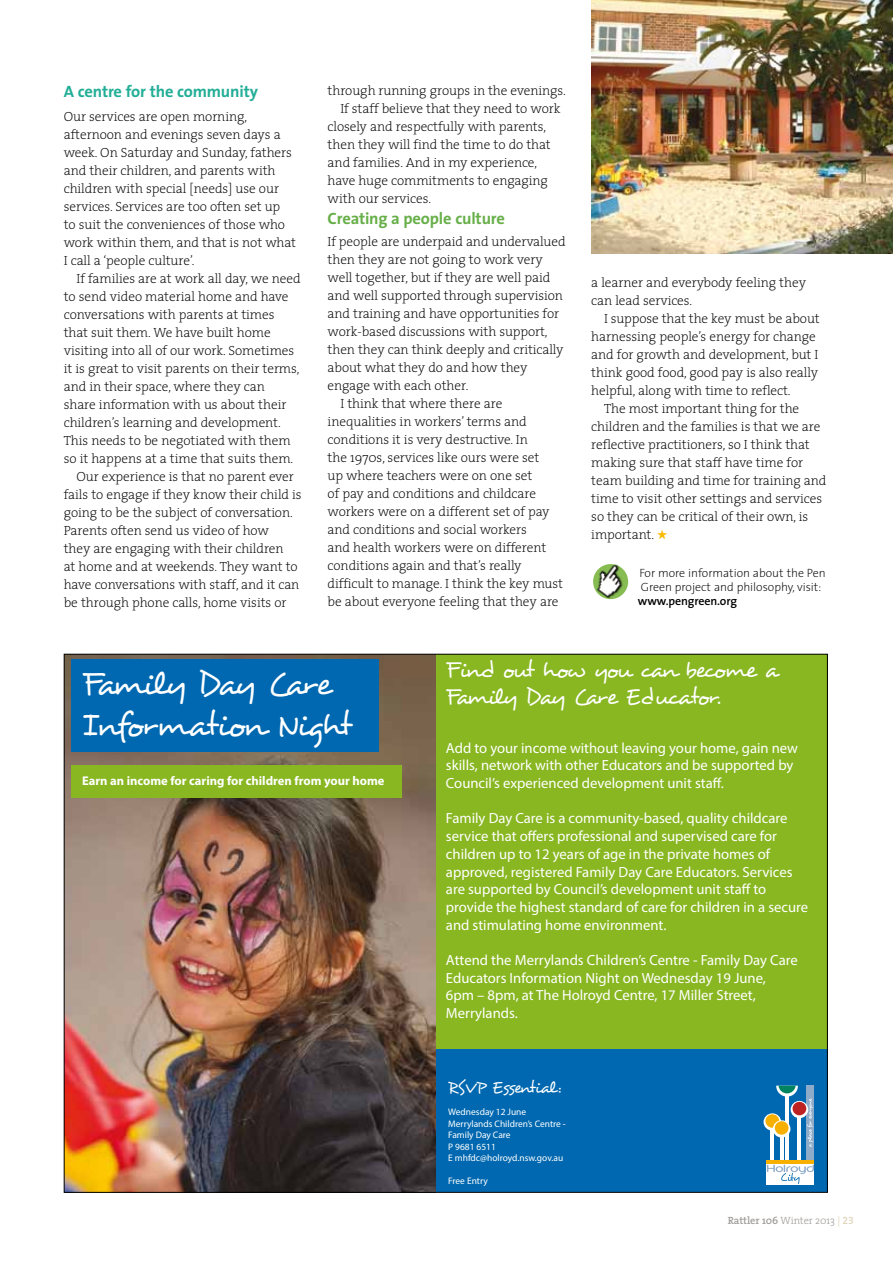
<style>
.page{position:relative;width:893px;height:1263px;background:#fff}
.page>*{position:absolute;margin:0;border:0;box-sizing:border-box;transform-origin:0 0}
.t1{font:33.75px/40.5px "Desyrel";letter-spacing:-.09em;color:#fff}
.t2{font:23.1px/27.8px "Desyrel";letter-spacing:-.11em;color:#fff}
.t3{font:16.8px "Desyrel";letter-spacing:-.06em;color:#fff}
.t4{font:700 16.5px "The Sans";letter-spacing:-.01em;color:#22ae97}
.t5{font:700 16.5px "The Sans";letter-spacing:-.01em;color:#67af49}
.t6{font:14.7px/17.7px "Myriad Pro";color:#fff}
.t7{font:200 13.35px/18px "The Serif";letter-spacing:-.005em;color:#000}
.t8{font:700 12.6px "Myriad Pro";color:#fff}
.t9{font:200 12px/14.2px "The Sans";color:#000}
.t10{font:600 12px "The Sans";letter-spacing:-.01em;color:#000}
.t11{font:600 10.5px "The Serif";letter-spacing:-.01em;color:#9f9d9a}
.t12{font:9.45px/11.4px "Myriad Pro";color:#fff}
.s1{color:#fabb00}
.s2{font-weight:300}
.s3{font-weight:300;color:#e1d6bd}
.s4{font-family:"The Serif Semi Bold Expert";font-weight:400;color:#e1d6bd}
</style>
<div class="page">
<img style="left:66px;top:656px;width:370px;height:535px">
<div style="left:72px;top:659px;width:307px;height:93px;background:#0068b0"></div>
<div style="left:72px;top:765px;width:330px;height:33px;background:#89b722"></div>
<div style="left:436px;top:1048px;width:391px;height:144px;background:#0068b0"></div>
<div style="left:767px;top:1163px;width:47px;height:22px;background:#fff"></div>
<div style="left:802px;top:1086px;width:12px;height:74px;background:#8eacca"></div>
<div style="left:767px;top:1086px;width:39px;height:74px;background:#0068b0"></div>
<hr style="left:785px;top:1095px;width:4px;height:66px;background:#fff">
<svg style="left:776px;top:1086px;width:22px;height:10px"></svg>
<hr style="left:770px;top:1130px;width:4px;height:31px;background:#fff">
<svg style="left:763px;top:1113px;width:18px;height:17px"></svg>
<div style="left:765px;top:1114px;width:14px;height:14px;background:#f8b000;border-radius:50%"></div>
<hr style="left:798px;top:1116px;width:3px;height:45px;background:#fff">
<svg style="left:791px;top:1101px;width:17px;height:17px"></svg>
<div style="left:793px;top:1102px;width:13px;height:13px;background:#bd2121;border-radius:50%"></div>
<hr style="left:780px;top:1137px;width:3px;height:24px;background:#fff">
<svg style="left:773px;top:1120px;width:17px;height:17px"></svg>
<div style="left:775px;top:1121px;width:13px;height:14px;background:#f8b000;border-radius:50%"></div>
<svg style="left:807px;top:1098px;width:6px;height:49px"></svg>
<svg style="left:767px;top:1165px;width:47px;height:19px"></svg>
<hr style="left:767px;top:1160px;width:47px;height:3px;background:#f8b000">
<div style="left:436px;top:654px;width:391px;height:394px;background:#89b722"></div>
<img style="left:593px;top:564px;width:35px;height:34px">
<img style="left:591px;top:0;width:302px;height:253px">
<p class="t4" style="left:64px;top:78px;width:196px">A centre for the community</p>
<p class="t7" style="left:64px;top:107px;width:234px">Our services are open morning, afternoon and evenings seven days a week. On Saturday and Sunday, fathers and their children, and parents with children with special [needs] use our services. Services are too often set up<br>to suit the conveniences of those who work within them, and that is not what I call a ‘people culture’.</p>
<p class="t7" style="left:77px;top:269px;width:226px">If families are at work all day, we need</p>
<p class="t7" style="left:64px;top:287px;width:226px">to send video material home and have</p>
<p class="t7" style="left:64px;top:305px;width:212px">conversations with parents at times</p>
<p class="t7" style="left:64px;top:323px;width:209px">that suit them. We have built home</p>
<p class="t7" style="left:64px;top:341px;width:232px">visiting into all of our work. Sometimes</p>
<p class="t7" style="left:64px;top:359px;width:237px">it is great to visit parents on their terms,</p>
<p class="t7" style="left:64px;top:377px;width:203px">and in their space, where they can</p>
<p class="t7" style="left:64px;top:395px;width:224px">share information with us about their</p>
<p class="t7" style="left:64px;top:413px;width:218px">children’s learning and development.</p>
<p class="t7" style="left:64px;top:431px;width:228px">This needs to be negotiated with them</p>
<p class="t7" style="left:64px;top:449px;width:231px">so it happens at a time that suits them.</p>
<p class="t7" style="left:77px;top:467px;width:219px">Our experience is that no parent ever</p>
<p class="t7" style="left:64px;top:485px;width:239px">fails to engage if they know their child is</p>
<p class="t7" style="left:64px;top:503px;width:230px">going to be the subject of conversation.</p>
<p class="t7" style="left:64px;top:521px;width:207px">Parents often send us video of how</p>
<p class="t7" style="left:64px;top:539px;width:221px">they are engaging with their children</p>
<p class="t7" style="left:64px;top:557px;width:236px">at home and at weekends. They want to</p>
<p class="t7" style="left:64px;top:575px;width:237px">have conversations with staff, and it can</p>
<p class="t7" style="left:64px;top:593px;width:224px">be through phone calls, home visits or</p>
<p class="t7" style="left:328px;top:81px;width:240px">through running groups in the evenings.</p>
<p class="t7" style="left:340px;top:99px;width:222px">If staff believe that they need to work</p>
<p class="t7" style="left:328px;top:117px;width:220px">closely and respectfully with parents,</p>
<p class="t7" style="left:328px;top:135px;width:225px">then they will find the time to do that</p>
<p class="t7" style="left:328px;top:153px;width:211px">and families. And in my experience,</p>
<p class="t7" style="left:328px;top:171px;width:222px">have huge commitments to engaging</p>
<p class="t7" style="left:328px;top:189px;width:105px">with our services.</p>
<p class="t5" style="left:328px;top:204px;width:179px">Creating a people culture</p>
<p class="t7" style="left:328px;top:232px;width:239px">If people are underpaid and undervalued</p>
<p class="t7" style="left:328px;top:250px;width:217px">then they are not going to work very</p>
<p class="t7" style="left:328px;top:268px;width:224px">well together, but if they are well paid</p>
<p class="t7" style="left:328px;top:286px;width:237px">and well supported through supervision</p>
<p class="t7" style="left:328px;top:304px;width:233px">and training and have opportunities for</p>
<p class="t7" style="left:328px;top:322px;width:221px">work-based discussions with support,</p>
<p class="t7" style="left:328px;top:340px;width:237px">then they can think deeply and critically</p>
<p class="t7" style="left:328px;top:358px;width:201px">about what they do and how they</p>
<p class="t7" style="left:328px;top:376px;width:142px">engage with each other.</p>
<p class="t7" style="left:340px;top:394px;width:163px">I think that where there are</p>
<p class="t7" style="left:328px;top:412px;width:201px">inequalities in workers’ terms and</p>
<p class="t7" style="left:328px;top:430px;width:202px">conditions it is very destructive. In</p>
<p class="t7" style="left:328px;top:448px;width:213px">the 1970s, services like ours were set</p>
<p class="t7" style="left:328px;top:466px;width:206px">up where teachers were on one set</p>
<p class="t7" style="left:328px;top:484px;width:210px">of pay and conditions and childcare</p>
<p class="t7" style="left:328px;top:502px;width:224px">workers were on a different set of pay</p>
<p class="t7" style="left:328px;top:520px;width:201px">and conditions and social workers</p>
<p class="t7" style="left:328px;top:538px;width:220px">and health workers were on different</p>
<p class="t7" style="left:328px;top:556px;width:196px">conditions again and that’s really</p>
<p class="t7" style="left:328px;top:574px;width:237px">difficult to manage. I think the key must</p>
<p class="t7" style="left:328px;top:592px;width:232px">be about everyone feeling that they are</p>
<p class="t7" style="left:591px;top:273px;width:216px">a learner and everybody feeling they can lead services.</p>
<p class="t7" style="left:604px;top:309px;width:217px">I suppose that the key must be about</p>
<p class="t7" style="left:591px;top:327px;width:226px">harnessing people’s energy for change</p>
<p class="t7" style="left:591px;top:345px;width:229px">and for growth and development, but I</p>
<p class="t7" style="left:591px;top:363px;width:228px">think good food, good pay is also really</p>
<p class="t7" style="left:591px;top:381px;width:201px">helpful, along with time to reflect.</p>
<p class="t7" style="left:604px;top:399px;width:197px">The most important thing for the</p>
<p class="t7" style="left:591px;top:417px;width:231px">children and the families is that we are</p>
<p class="t7" style="left:591px;top:435px;width:220px">reflective practitioners, so I think that</p>
<p class="t7" style="left:591px;top:453px;width:213px">making sure that staff have time for</p>
<p class="t7" style="left:591px;top:471px;width:237px">team building and time for training and</p>
<p class="t7" style="left:591px;top:489px;width:232px">time to visit other settings and services</p>
<p class="t7" style="left:591px;top:507px;width:219px">so they can be critical of their own, is</p>
<p class="t7" style="left:591px;top:525px;width:78px">important. <span class="s1">★</span></p>
<p class="t9" style="left:639px;top:565px;width:188px">For more information about the Pen<br>Green project and philosophy, visit:</p>
<p class="t10" style="left:638px;top:591px;width:101px">www.pengreen.org</p>
<h1 class="t1" style="left:82px;top:664px;width:272px">Family Day Care<br>Information Night</h1>
<p class="t8" style="left:82px;top:773px;width:304px">Earn an income for caring for children from your home</p>
<h2 class="t2" style="left:446px;top:656px;width:334px">Find out how you can become a<br>Family Day Care Educator.</h2>
<p class="t6" style="left:446px;top:739px;width:354px">Add to your income without leaving your home, gain new skills, network with other Educators and be supported by<br>Council’s experienced development unit staff.</p>
<p class="t6" style="left:446px;top:809px;width:364px">Family Day Care is a community-based, quality childcare service that offers professional and supervised care for children up to 12 years of age in the private homes of approved, registered Family Day Care Educators. Services are supported by Council’s development unit staff to provide the highest standard of care for children in a secure and stimulating home environment.</p>
<p class="t6" style="left:446px;top:951px;width:353px">Attend the Merrylands Children’s Centre - Family Day Care Educators Information Night on Wednesday 19 June,<br>6pm – 8pm, at The Holroyd Centre, 17 Miller Street, Merrylands.</p>
<p class="t3" style="left:448px;top:1077px;width:114px">RSVP Essential :</p>
<p class="t12" style="left:448px;top:1106px;width:119px">Wednesday 12 June<br>Merrylands Children’s Centre -<br>Family Day Care<br>P 9681 6511<br>E mhfdc@holroyd.nsw.gov.au</p>
<p class="t12" style="left:448px;top:1175px;width:41px">Free Entry</p>
<p class="t11" style="left:728px;top:1212px;width:128px">Rattler 106 <span class="s2">Winter 2013</span> <span class="s3">|</span> <span class="s4">23</span></p>
</div>
